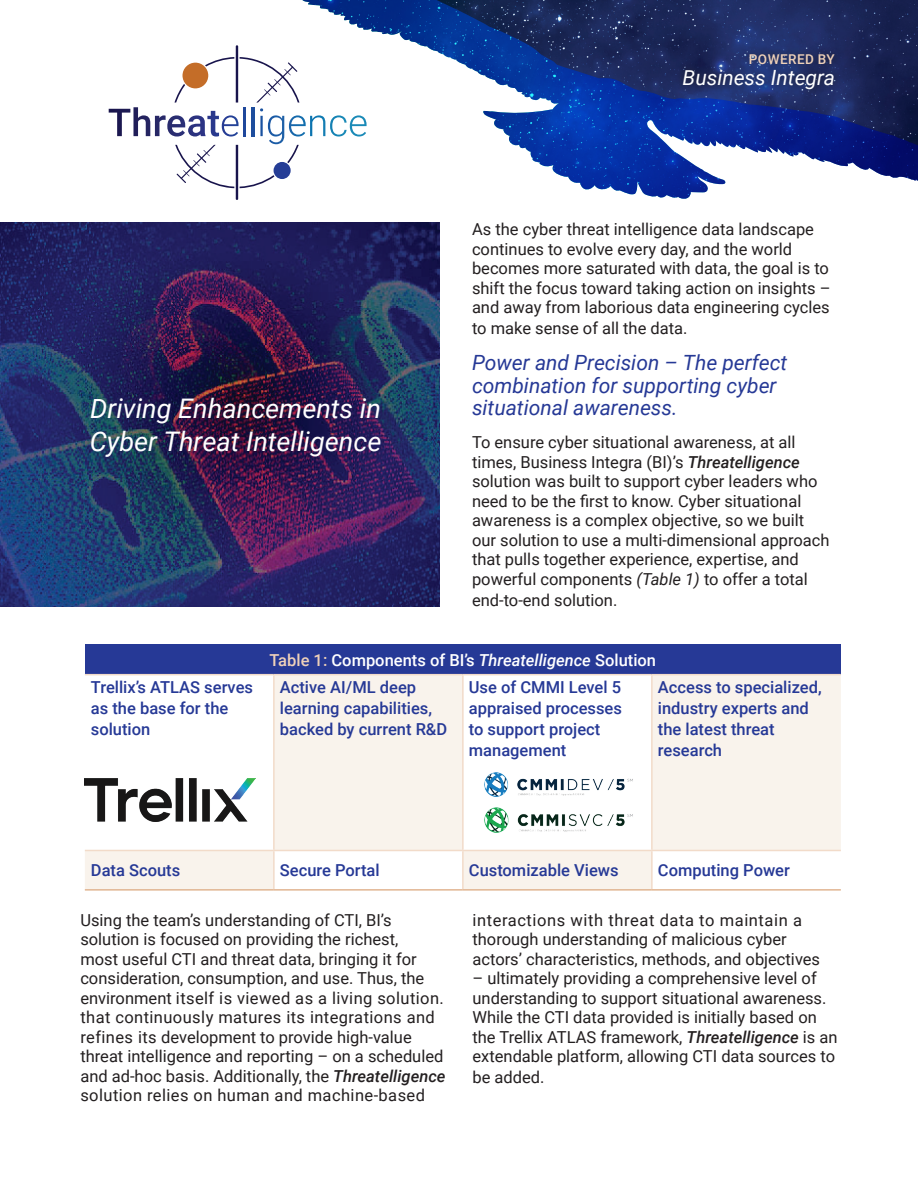
<style>
.page{position:relative;width:918px;height:1188px;background:#fff}
.page>*{position:absolute;margin:0;border:0;box-sizing:border-box;transform-origin:0 0}
.t1{font:italic 27px/33px "Roboto";color:#fff}
.t2{font:italic 21px/22.5px "Roboto";color:#263996}
.t3{font:italic 21px "Roboto";color:#fff}
.t4{font:16.5px/19.5px "Roboto";color:#231f20}
.t5{font:500 16.5px/21px "Roboto";color:#263996}
.t6{font:500 16.5px "Roboto";color:#fff}
.t7{font:500 13.5px "Roboto";letter-spacing:.035em;color:#efd1b9}
.s1{font-weight:500;font-style:italic}
.s2{font-style:italic}
.s3{color:#efd1b9}
</style>
<div class="page">
<svg style="left:302px;top:0;width:616px;height:199px"></svg>
<div style="left:675px;top:46px;width:167px;height:51px;background:#231f20;opacity:.75"></div>
<img style="left:0;top:223px;width:440px;height:384px">
<svg style="left:109px;top:45px;width:258px;height:155px"></svg>
<div style="left:183px;top:63px;width:25px;height:25px;background:#c46d28;border-radius:50%"></div>
<div style="left:274px;top:162px;width:17px;height:17px;background:#253d96;border-radius:50%"></div>
<div style="left:85px;top:644px;width:756px;height:31px;background:#263996"></div>
<svg style="left:85px;top:675px;width:756px;height:214px;fill:#f9f3ec"></svg>
<hr style="left:85px;top:674px;width:189px;height:1px;background:#f2dbc9">
<hr style="left:274px;top:674px;width:189px;height:1px;background:#f2dbc9">
<hr style="left:273px;top:675px;width:2px;height:175px;background:#f2dbc9">
<hr style="left:463px;top:674px;width:189px;height:1px;background:#f2dbc9">
<hr style="left:462px;top:675px;width:2px;height:175px;background:#f2dbc9">
<hr style="left:652px;top:674px;width:189px;height:1px;background:#f2dbc9">
<hr style="left:85px;top:850px;width:189px;height:1px;background:#f2dbc9">
<hr style="left:274px;top:850px;width:189px;height:1px;background:#f2dbc9">
<hr style="left:273px;top:851px;width:2px;height:38px;background:#f2dbc9">
<hr style="left:463px;top:850px;width:189px;height:1px;background:#f2dbc9">
<hr style="left:462px;top:851px;width:2px;height:38px;background:#f2dbc9">
<hr style="left:652px;top:850px;width:189px;height:1px;background:#f2dbc9">
<hr style="left:651px;top:675px;width:2px;height:175px;background:#f2dbc9">
<hr style="left:651px;top:851px;width:2px;height:38px;background:#f2dbc9">
<hr style="left:85px;top:889px;width:189px;height:2px;background:#e1b592">
<hr style="left:274px;top:889px;width:189px;height:2px;background:#e1b592">
<hr style="left:463px;top:889px;width:189px;height:2px;background:#e1b592">
<hr style="left:652px;top:889px;width:189px;height:2px;background:#e1b592">
<img style="left:85px;top:778px;width:171px;height:43px">
<img style="left:481px;top:770px;width:154px;height:30px">
<img style="left:481px;top:805px;width:154px;height:30px">
<h1 class="t1" style="left:90px;top:391px;width:293px">Driving Enhancements in<br>Cyber Threat Intelligence</h1>
<p class="t7" style="left:749px;top:50px;width:87px">POWERED BY</p>
<p class="t3" style="left:683px;top:63px;width:154px">Business Integra</p>
<p class="t4" style="left:472px;top:219px;width:360px">As the cyber threat intelligence data landscape continues to evolve every day, and the world becomes more saturated with data, the goal is to shift the focus toward taking action on insights – and away from laborious data engineering cycles</p>
<p class="t4" style="left:472px;top:318px;width:217px">to make sense of all the data.</p>
<p class="t2" style="left:472px;top:351px;width:317px">Power and Precision – The perfect combination for supporting cyber situational awareness.</p>
<p class="t4" style="left:472px;top:432px;width:359px">To ensure cyber situational awareness, at all times, Business Integra (BI)’s <span class="s1">Threatelligence </span>solution was built to support cyber leaders who need to be the first to know. Cyber situational awareness is a complex objective, so we built our solution to use a multi-dimensional approach that pulls together experience, expertise, and powerful components <span class="s2">(Table 1)</span> to offer a total</p>
<p class="t4" style="left:472px;top:589px;width:147px">end-to-end solution.</p>
<p class="t6" style="left:270px;top:648px;width:388px"><span class="s3">Table 1:</span> Components of BI’s <span class="s2">Threatelligence</span> Solution</p>
<p class="t5" style="left:91px;top:676px;width:164px">Trellix’s ATLAS serves as the base for the solution</p>
<p class="t5" style="left:280px;top:676px;width:169px">Active AI/ML deep learning capabilities, backed by current R&amp;D</p>
<p class="t5" style="left:469px;top:676px;width:155px">Use of CMMI Level 5 appraised processes to support project management</p>
<p class="t5" style="left:658px;top:676px;width:165px">Access to specialized, industry experts and the latest threat research</p>
<p class="t5" style="left:91px;top:859px;width:91px">Data Scouts</p>
<p class="t5" style="left:280px;top:859px;width:101px">Secure Portal</p>
<p class="t5" style="left:469px;top:859px;width:151px">Customizable Views</p>
<p class="t5" style="left:658px;top:859px;width:134px">Computing Power</p>
<p class="t4" style="left:80px;top:910px;width:367px">Using the team’s understanding of CTI, BI’s solution is focused on providing the richest,<br>most useful CTI and threat data, bringing it for consideration, consumption, and use. Thus, the environment itself is viewed as a living solution. that continuously matures its integrations and refines its development to provide high-value threat intelligence and reporting – on a scheduled and ad-hoc basis. Additionally, the <span class="s1">Threatelligence </span>solution relies on human and machine-based</p>
<p class="t4" style="left:472px;top:910px;width:349px">interactions with threat data to maintain a thorough understanding of malicious cyber actors’ characteristics, methods, and objectives</p>
<p class="t4" style="left:472px;top:968px;width:367px">– ultimately providing a comprehensive level of understanding to support situational awareness.<br>While the CTI data provided is initially based on the Trellix ATLAS framework, <span class="s1">Threatelligence</span> is an extendable platform, allowing CTI data sources to</p>
<p class="t4" style="left:472px;top:1067px;width:74px">be added.</p>
</div>
